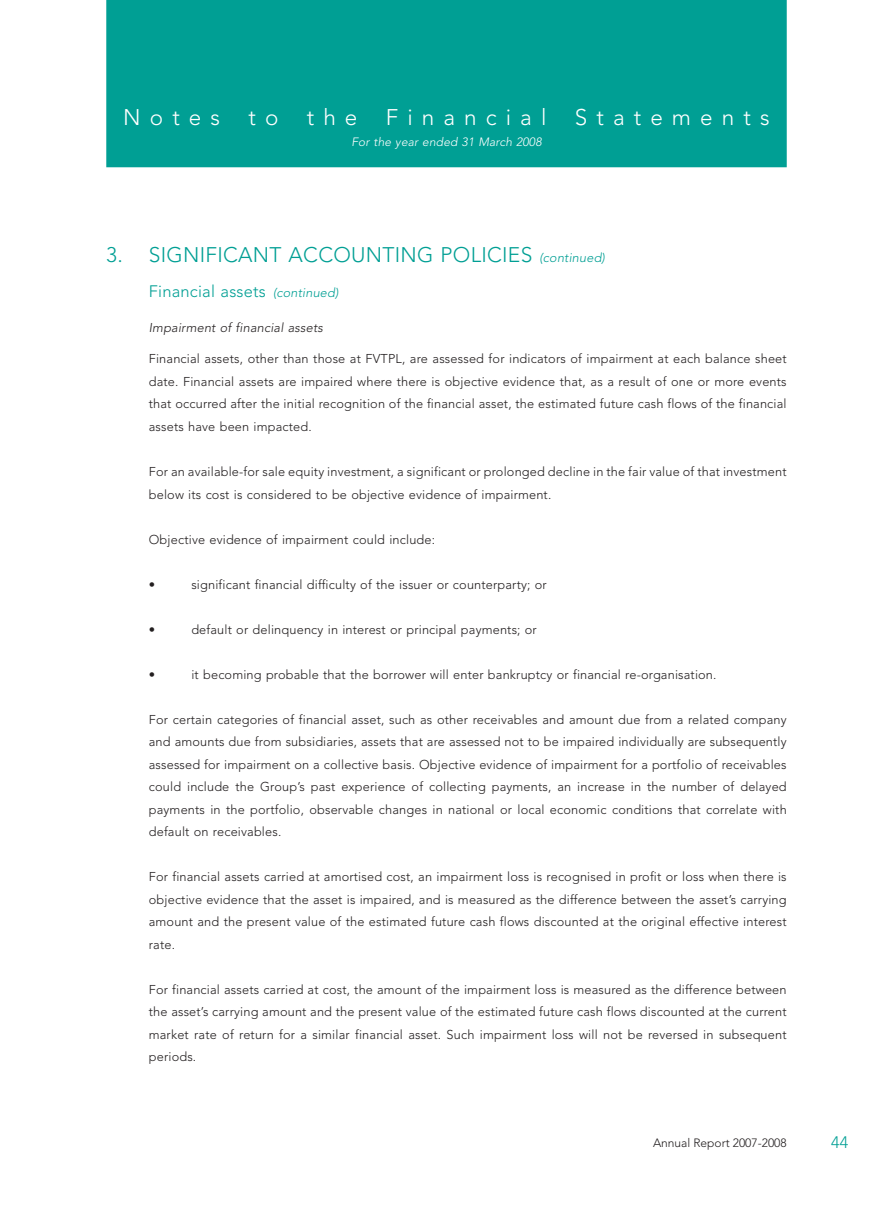
<style>
.page{position:relative;width:893px;height:1212px;background:#fff}
.page>*{position:absolute;margin:0;border:0;box-sizing:border-box;transform-origin:0 0}
.t1{font:300 22.5px "Avenir LT Std";letter-spacing:.405em;color:#fff}
.t2{font:300 21px "Avenir LT Std";letter-spacing:.015em;color:#009f94}
.t3{font:300 16.5px "Avenir LT Std";letter-spacing:.015em;color:#009f94}
.t4{font:300 12.75px/22.5px "Avenir LT Std";letter-spacing:.015em;color:#231f20;text-align:justify}
.t5{font:italic 300 12.75px "Avenir LT Std";letter-spacing:.015em;color:#231f20}
.t6{font:italic 300 12px "Avenir LT Std";letter-spacing:.015em;color:#fff}
.t7{font:300 12px "Avenir LT Std";color:#231f20}
.s1{font-style:italic;font-size:12.75px}
</style>
<div class="page">
<div style="left:106px;top:0;width:681px;height:167px;background:#009f94"></div>
<p class="t1" style="left:123px;top:104px;width:98px">Notes</p>
<p class="t1" style="left:248px;top:104px;width:31px">t o</p>
<p class="t1" style="left:307px;top:104px;width:52px">the</p>
<p class="t1" style="left:386px;top:104px;width:162px">Financial</p>
<p class="t1" style="left:575px;top:104px;width:196px">Statements</p>
<p class="t6" style="left:351px;top:135px;width:192px">For the year ended 31 March 2008</p>
<p class="t2" style="left:106px;top:242px;width:500px">3. SIGNIFICANT ACCOUNTING POLICIES <span class="s1">(continued)</span></p>
<p class="t3" style="left:149px;top:282px;width:191px">Financial assets <span class="s1">(continued)</span></p>
<p class="t5" style="left:149px;top:321px;width:176px">Impairment of financial assets</p>
<p class="t4" style="left:149px;top:348px;width:639px">Financial assets, other than those at FVTPL, are assessed for indicators of impairment at each balance sheet date. Financial assets are impaired where there is objective evidence that, as a result of one or more events that occurred after the initial recognition of the financial asset, the estimated future cash flows of the financial assets have been impacted.</p>
<p class="t4" style="left:149px;top:460px;width:639px">For an available-for sale equity investment, a significant or prolonged decline in the fair value of that investment below its cost is considered to be objective evidence of impairment.</p>
<p class="t4" style="left:149px;top:528px;width:288px">Objective evidence of impairment could include:</p>
<p class="t4" style="left:149px;top:573px;width:8px">•</p>
<p class="t4" style="left:191px;top:573px;width:357px">significant financial difficulty of the issuer or counterparty; or</p>
<p class="t4" style="left:149px;top:618px;width:8px">•</p>
<p class="t4" style="left:191px;top:618px;width:347px">default or delinquency in interest or principal payments; or</p>
<p class="t4" style="left:149px;top:663px;width:8px">•</p>
<p class="t4" style="left:191px;top:663px;width:527px">it becoming probable that the borrower will enter bankruptcy or financial re-organisation.</p>
<p class="t4" style="left:149px;top:708px;width:639px">For certain categories of financial asset, such as other receivables and amount due from a related company and amounts due from subsidiaries, assets that are assessed not to be impaired individually are subsequently assessed for impairment on a collective basis. Objective evidence of impairment for a portfolio of receivables could include the Group’s past experience of collecting payments, an increase in the number of delayed payments in the portfolio, observable changes in national or local economic conditions that correlate with default on receivables.</p>
<p class="t4" style="left:149px;top:865px;width:639px">For financial assets carried at amortised cost, an impairment loss is recognised in profit or loss when there is objective evidence that the asset is impaired, and is measured as the difference between the asset’s carrying amount and the present value of the estimated future cash flows discounted at the original effective interest rate.</p>
<p class="t4" style="left:149px;top:978px;width:639px">For financial assets carried at cost, the amount of the impairment loss is measured as the difference between the asset’s carrying amount and the present value of the estimated future cash flows discounted at the current market rate of return for a similar financial asset. Such impairment loss will not be reversed in subsequent periods.</p>
<p class="t7" style="left:653px;top:1135px;width:135px">Annual Report 2007-2008</p>
<p class="t3" style="left:831px;top:1132px;width:19px">44</p>
</div>
